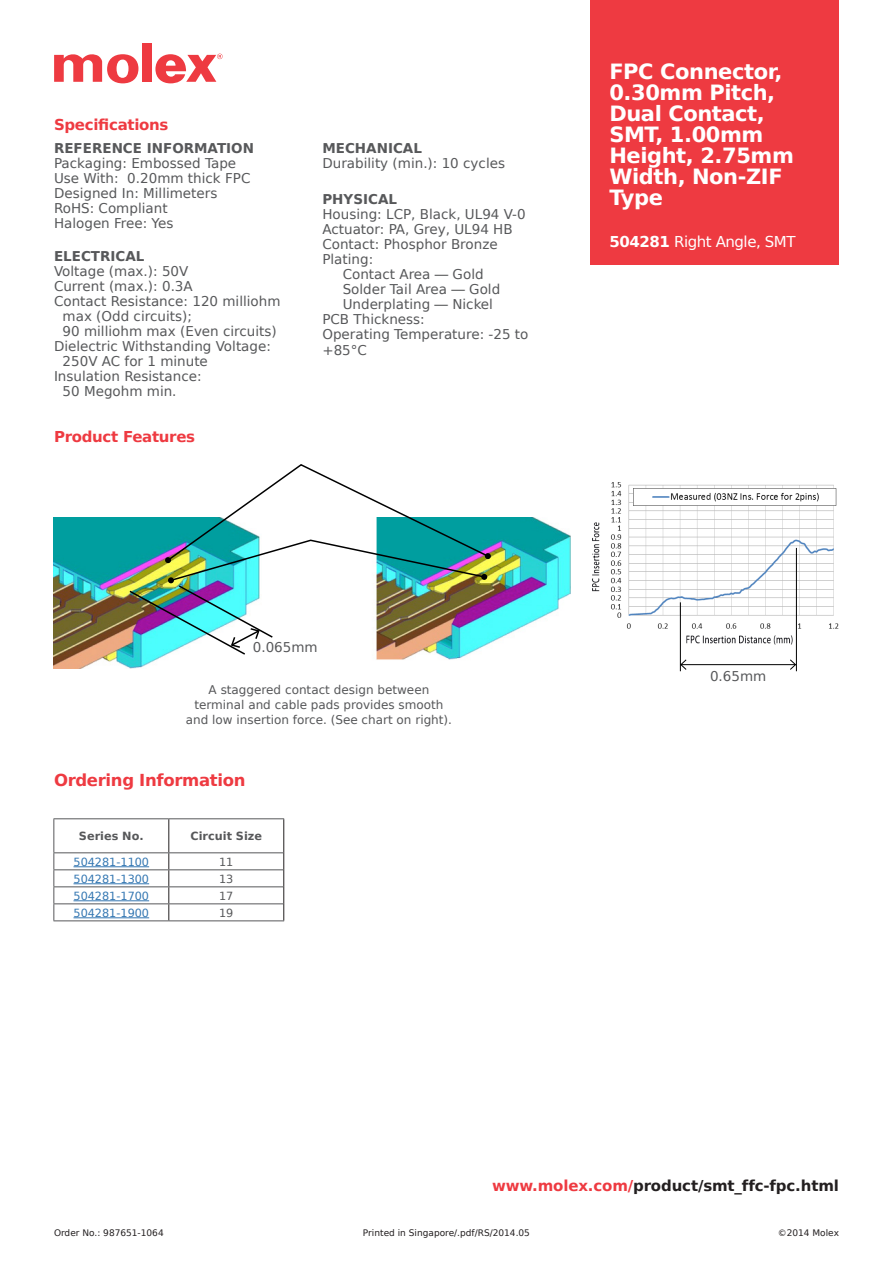
<style>
.page{position:relative;width:893px;height:1263px;background:#fff}
.page>*{position:absolute;margin:0;border:0;box-sizing:border-box;transform-origin:0 0}
.Major_Head{font:700 21px/21px "Bitstream Vera Sans";letter-spacing:-.02em;color:#fff}
.t1{font:700 16.5px "Bitstream Vera Sans";letter-spacing:-.02em;color:#ee3a41}
.t2{font:700 15px "Bitstream Vera Sans";letter-spacing:-.01em;color:#231f20}
.t3{font:700 15px "Bitstream Vera Sans";letter-spacing:-.02em;color:#ee3a41}
.Major_Head-2{font:15px "Bitstream Vera Sans";letter-spacing:-.03em;color:#fff}
.t4{font:13.5px/16.5px "Bitstream Vera Sans";color:#57585a}
.t5{font:700 13.5px "Bitstream Vera Sans";color:#57585a}
.t6{font:12px/15px "Bitstream Vera Sans";color:#57585a;text-align:center}
.table_body{font:11.25px "Bitstream Vera Sans";color:#3477b2}
.table_body-2{font:700 11.25px "Bitstream Vera Sans";color:#57585a}
.table_body-3{font:11.25px "Bitstream Vera Sans";color:#57585a}
.t7{font:9px "Bitstream Vera Sans";color:#231f20}
.s1{font-weight:700}
.s2{color:#ee3a41}
</style>
<div class="page">
<div style="left:142px;top:43px;width:9px;height:39px;background:#ee3a41"></div>
<svg style="left:54px;top:54px;width:84px;height:29px"></svg>
<svg style="left:155px;top:54px;width:68px;height:29px"></svg>
<hr style="left:168px;top:819px;width:1px;height:33px;background:#231f20">
<hr style="left:283px;top:819px;width:1px;height:34px;background:#231f20">
<svg style="left:168px;top:853px;width:1px;height:67px"></svg>
<svg style="left:283px;top:853px;width:1px;height:67px"></svg>
<hr style="left:53px;top:818px;width:116px;height:1px;background:#57585a">
<hr style="left:53px;top:819px;width:1px;height:33px;background:#57585a">
<hr style="left:169px;top:818px;width:115px;height:1px;background:#57585a">
<hr style="left:53px;top:852px;width:116px;height:1px;background:#57585a">
<hr style="left:169px;top:852px;width:114px;height:1px;background:#57585a">
<hr style="left:53px;top:869px;width:116px;height:1px;background:#57585a">
<hr style="left:169px;top:869px;width:114px;height:1px;background:#57585a">
<hr style="left:53px;top:886px;width:116px;height:1px;background:#57585a">
<hr style="left:169px;top:886px;width:114px;height:1px;background:#57585a">
<hr style="left:53px;top:903px;width:116px;height:1px;background:#57585a">
<svg style="left:53px;top:853px;width:1px;height:67px"></svg>
<hr style="left:169px;top:903px;width:114px;height:1px;background:#57585a">
<hr style="left:53px;top:920px;width:116px;height:1px;background:#57585a">
<hr style="left:169px;top:920px;width:115px;height:1px;background:#57585a">
<hr style="left:74px;top:866px;width:75px;height:1px;background:#3477b2">
<hr style="left:74px;top:883px;width:75px;height:1px;background:#3477b2">
<hr style="left:74px;top:900px;width:75px;height:1px;background:#3477b2">
<hr style="left:74px;top:917px;width:75px;height:1px;background:#3477b2">
<img style="left:592px;top:482px;width:247px;height:166px">
<hr style="left:680px;top:602px;width:1px;height:69px;background:#000">
<hr style="left:796px;top:548px;width:1px;height:123px;background:#000">
<hr style="left:681px;top:664px;width:114px;height:1px;background:#000">
<svg style="left:680px;top:659px;width:7px;height:11px"></svg>
<svg style="left:789px;top:659px;width:8px;height:11px"></svg>
<img style="left:53px;top:517px;width:517px;height:152px">
<svg style="left:128px;top:464px;width:363px;height:192px"></svg>
<div style="left:591px;top:0;width:248px;height:265px;background:#ee3a41"></div>
<p class="t3" style="left:54px;top:116px;width:116px">Specifications</p>
<p class="t5" style="left:54px;top:140px;width:202px">REFERENCE INFORMATION</p>
<p class="t4" style="left:54px;top:155px;width:184px">Packaging: Embossed Tape</p>
<p class="t4" style="left:54px;top:170px;width:198px">Use With: 0.20mm thick FPC</p>
<p class="t4" style="left:54px;top:185px;width:165px">Designed In: Millimeters</p>
<p class="t4" style="left:54px;top:200px;width:115px">RoHS: Compliant</p>
<p class="t4" style="left:54px;top:215px;width:121px">Halogen Free: Yes</p>
<p class="t5" style="left:54px;top:248px;width:92px">ELECTRICAL</p>
<p class="t4" style="left:54px;top:263px;width:136px">Voltage (max.): 50V</p>
<p class="t4" style="left:54px;top:278px;width:140px">Current (max.): 0.3A</p>
<p class="t4" style="left:54px;top:293px;width:228px">Contact Resistance: 120 milliohm</p>
<p class="t4" style="left:63px;top:308px;width:131px">max (Odd circuits);</p>
<p class="t4" style="left:63px;top:323px;width:216px">90 milliohm max (Even circuits)</p>
<p class="t4" style="left:54px;top:338px;width:218px">Dielectric Withstanding Voltage:</p>
<p class="t4" style="left:63px;top:353px;width:147px">250V AC for 1 minute</p>
<p class="t4" style="left:54px;top:368px;width:149px">Insulation Resistance:</p>
<p class="t4" style="left:63px;top:383px;width:116px">50 Megohm min.</p>
<p class="t3" style="left:54px;top:428px;width:143px">Product Features</p>
<p class="t5" style="left:322px;top:140px;width:101px">MECHANICAL</p>
<p class="t4" style="left:322px;top:155px;width:184px">Durability (min.): 10 cycles</p>
<p class="t5" style="left:322px;top:191px;width:76px">PHYSICAL</p>
<p class="t4" style="left:322px;top:206px;width:205px">Housing: LCP, Black, UL94 V-0</p>
<p class="t4" style="left:322px;top:221px;width:192px">Actuator: PA, Grey, UL94 HB</p>
<p class="t4" style="left:322px;top:236px;width:177px">Contact: Phosphor Bronze</p>
<p class="t4" style="left:322px;top:251px;width:52px">Plating:</p>
<p class="t4" style="left:343px;top:266px;width:143px">Contact Area — Gold</p>
<p class="t4" style="left:343px;top:281px;width:159px">Solder Tail Area — Gold</p>
<p class="t4" style="left:343px;top:296px;width:152px">Underplating — Nickel</p>
<p class="t4" style="left:322px;top:311px;width:104px">PCB Thickness:</p>
<p class="t4" style="left:322px;top:326px;width:208px">Operating Temperature: -25 to +85°C</p>
<p class="t4" style="left:253px;top:639px;width:66px">0.065mm</p>
<p class="t6" style="left:186px;top:682px;width:268px">A staggered contact design between terminal and cable pads provides smooth and low insertion force. (See chart on right).</p>
<p class="t1" style="left:54px;top:771px;width:193px">Ordering Information</p>
<p class="table_body-2" style="left:79px;top:830px;width:66px">Series No.</p>
<p class="table_body-2" style="left:190px;top:830px;width:73px">Circuit Size</p>
<p class="table_body" style="left:74px;top:855px;width:77px">504281-1100</p>
<p class="table_body-3" style="left:219px;top:855px;width:16px">11</p>
<p class="table_body" style="left:74px;top:872px;width:77px">504281-1300</p>
<p class="table_body-3" style="left:219px;top:872px;width:16px">13</p>
<p class="table_body" style="left:74px;top:889px;width:77px">504281-1700</p>
<p class="table_body-3" style="left:219px;top:889px;width:16px">17</p>
<p class="table_body" style="left:74px;top:906px;width:77px">504281-1900</p>
<p class="table_body-3" style="left:219px;top:906px;width:16px">19</p>
<p class="Major_Head" style="left:609px;top:61px;width:186px">FPC Connector,<br>0.30mm Pitch,<br>Dual Contact,<br>SMT, 1.00mm<br>Height, 2.75mm<br>Width, Non-ZIF<br>Type</p>
<p class="Major_Head-2" style="left:609px;top:233px;width:188px"><span class="s1">504281</span> Right Angle, SMT</p>
<p class="t4" style="left:710px;top:668px;width:58px">0.65mm</p>
<p class="t2" style="left:492px;top:1177px;width:348px"><span class="s2">www.molex.com/</span>product/smt_ffc-fpc.html</p>
<p class="t7" style="left:54px;top:1227px;width:111px">Order No.: 987651-1064</p>
<p class="t7" style="left:363px;top:1228px;width:169px">Printed in Singapore/.pdf/RS/2014.05</p>
<p class="t7" style="left:778px;top:1228px;width:63px">©2014 Molex</p>
</div>
